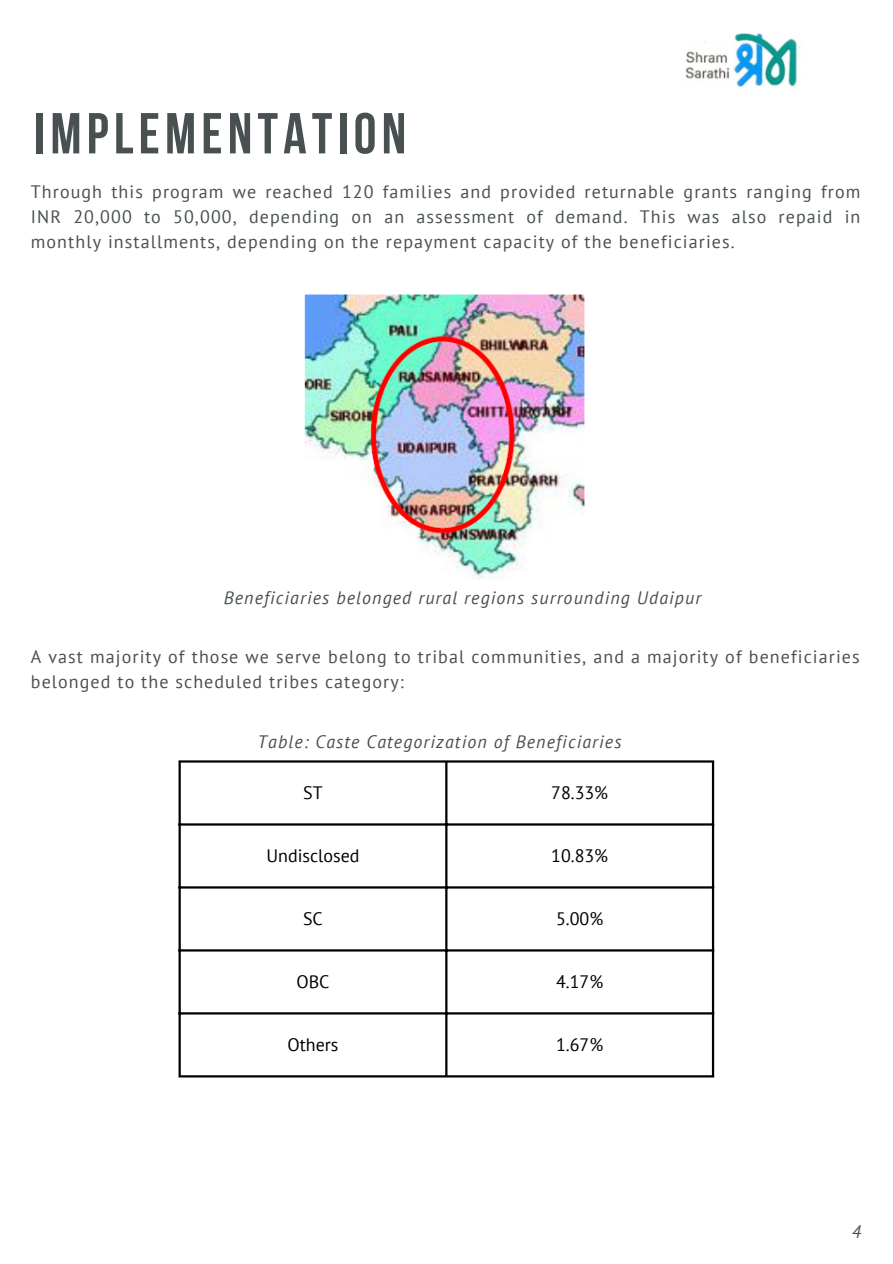
<style>
.page{position:relative;width:893px;height:1264px;background:#fff}
.page>*{position:absolute;margin:0;border:0;box-sizing:border-box;transform-origin:0 0}
.t1{font:700 57.6px "Bebas Neue";letter-spacing:.09em;color:#495052}
.t2{font:18px/24.8px "PT Sans";letter-spacing:.06em;color:#495052;text-align:justify}
.t3{font:italic 18px "PT Sans";letter-spacing:.06em;color:#495052}
.t4{font:18px "PT Sans";color:#000}
</style>
<div class="page">
<img style="left:304px;top:294px;width:281px;height:285px">
<img style="left:685px;top:34px;width:116px;height:54px">
<hr style="left:178px;top:762px;width:3px;height:313px;background:#000">
<hr style="left:445px;top:762px;width:2px;height:313px;background:#000">
<hr style="left:711px;top:762px;width:3px;height:313px;background:#000">
<hr style="left:178px;top:760px;width:536px;height:2px;background:#000">
<hr style="left:178px;top:823px;width:536px;height:2px;background:#000">
<hr style="left:178px;top:886px;width:536px;height:2px;background:#000">
<hr style="left:178px;top:949px;width:536px;height:2px;background:#000">
<hr style="left:178px;top:1012px;width:536px;height:2px;background:#000">
<hr style="left:178px;top:1075px;width:536px;height:2px;background:#000">
<h1 class="t1" style="left:34px;top:110px;width:373px">IMPLEMENTATION</h1>
<p class="t2" style="left:31px;top:179px;width:831px">Through this program we reached 120 families and provided returnable grants ranging from INR 20,000 to 50,000, depending on an assessment of demand. This was also repaid in monthly installments, depending on the repayment capacity of the beneficiaries.</p>
<p class="t3" style="left:224px;top:585px;width:479px">Beneficiaries belonged rural regions surrounding Udaipur</p>
<p class="t2" style="left:31px;top:644px;width:830px">A vast majority of those we serve belong to tribal communities, and a majority of beneficiaries belonged to the scheduled tribes category:</p>
<p class="t3" style="left:257px;top:729px;width:365px">Table: Caste Categorization of Beneficiaries</p>
<p class="t4" style="left:303px;top:780px;width:21px">ST</p>
<p class="t4" style="left:551px;top:780px;width:58px">78.33%</p>
<p class="t4" style="left:266px;top:843px;width:95px">Undisclosed</p>
<p class="t4" style="left:551px;top:843px;width:58px">10.83%</p>
<p class="t4" style="left:303px;top:906px;width:21px">SC</p>
<p class="t4" style="left:556px;top:906px;width:49px">5.00%</p>
<p class="t4" style="left:296px;top:969px;width:35px">OBC</p>
<p class="t4" style="left:556px;top:969px;width:49px">4.17%</p>
<p class="t4" style="left:287px;top:1032px;width:53px">Others</p>
<p class="t4" style="left:556px;top:1032px;width:49px">1.67%</p>
<p class="t3" style="left:851px;top:1219px;width:11px">4</p>
</div>
